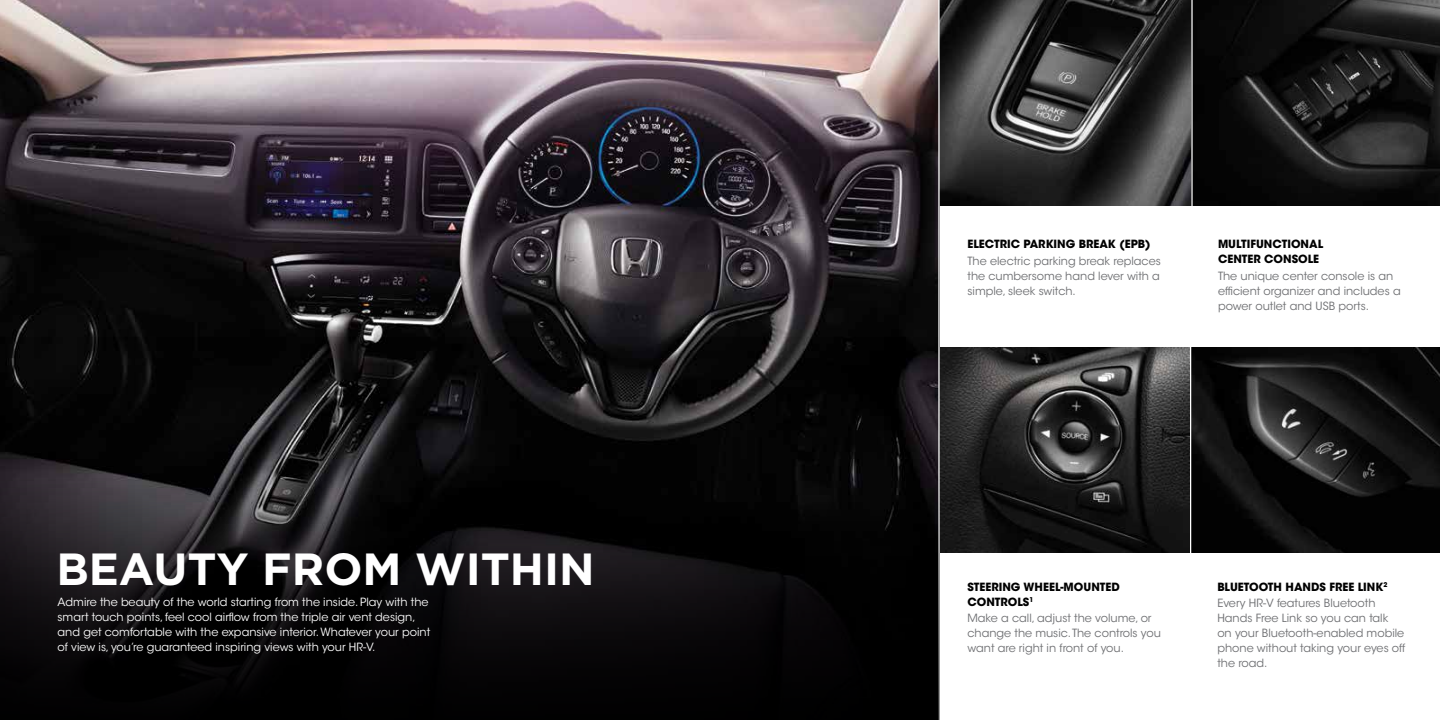
<style>
.page{position:relative;width:1440px;height:720px;background:#fff}
.page>*{position:absolute;margin:0;border:0;box-sizing:border-box;transform-origin:0 0}
.t1{font:700 45px "Gotham";color:#fff}
.t2{font:11.25px/15px "ITC Avant Garde Std";color:#6d6e71}
.t3{font:11.25px/15px "ITC Avant Garde Std";color:#fff}
.t4{font:700 11.25px/15px "ITC Avant Garde Std";color:#000}
.s1{font-weight:700;color:#000}
</style>
<div class="page">
<img style="left:0;top:0;width:938px;height:338px">
<img style="left:940px;top:348px;width:500px;height:204px">
<img style="left:940px;top:0;width:500px;height:205px">
<hr style="left:1191px;top:0;width:2px;height:210px;background:#fff">
<hr style="left:1190px;top:335px;width:1px;height:221px;background:#fff">
<svg style="left:0;top:338px;width:938px;height:382px;background:#0d0c0e"></svg>
<h1 class="t1" style="left:56px;top:543px;width:540px">BEAUTY FROM WITHIN</h1>
<p class="t3" style="left:58px;top:594px;width:374px">Admire the beauty of the world starting from the inside. Play with the smart touch points, feel cool airflow from the triple air vent design, and get comfortable with the expansive interior. Whatever your point of view is, you’re guaranteed inspiring views with your HR-V.</p>
<p class="t4" style="left:968px;top:237px;width:184px">ELECTRIC PARKING BREAK (EPB)</p>
<p class="t2" style="left:968px;top:253px;width:195px;text-align:justify">The electric parking break replaces the cumbersome hand lever with a simple, sleek switch.</p>
<p class="t4" style="left:1218px;top:237px;width:107px">MULTIFUNCTIONAL<br>CENTER CONSOLE</p>
<p class="t2" style="left:1218px;top:268px;width:184px">The unique center console is an efficient organizer and includes a power outlet and USB ports.</p>
<p class="t4" style="left:968px;top:579px;width:154px">STEERING WHEEL-MOUNTED<br>CONTROLS<sup>1</sup></p>
<p class="t2" style="left:968px;top:611px;width:195px">Make a call, adjust the volume, or change the music. The controls you want are right in front of you.</p>
<p class="t2" style="left:1217px;top:579px;width:172px;line-height:16.2px"><span class="s1">BLUETOOTH HANDS FREE LINK</span><sup>2<br></sup>Every HR-V features Bluetooth</p>
<p class="t2" style="left:1217px;top:611px;width:189px">Hands Free Link so you can talk on your Bluetooth-enabled mobile phone without taking your eyes off the road.</p>
</div>
